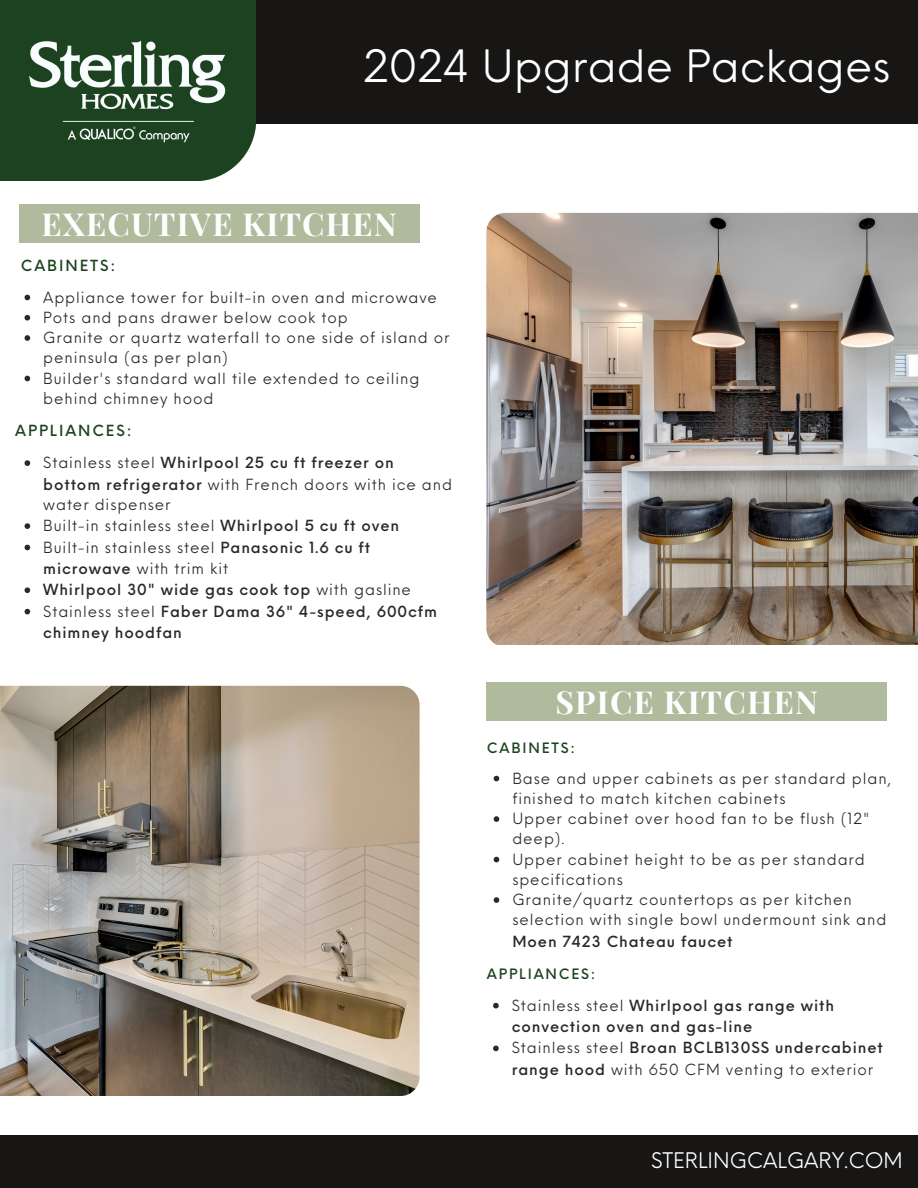
<style>
.page{position:relative;width:918px;height:1188px;background:#fff}
.page>*{position:absolute;margin:0;border:0;box-sizing:border-box;transform-origin:0 0}
.t1{font:43.5px "Neue Einstellung";color:#fff}
.t2{font:700 31.8px "Playfair Display";letter-spacing:.04em;color:#fff}
.t3{font:21px "Neue Einstellung";color:#fff}
.t4{font:15px/20.2px "Neue Einstellung";letter-spacing:.06em;color:#2a2928}
.t5{font:500 15px/21.3px "Neue Einstellung";letter-spacing:.06em;color:#2a2928}
.t6{font:500 15px "Neue Einstellung";letter-spacing:.13em;color:#1d4220}
.t7{font:500 13.95px "Neue Einstellung";letter-spacing:.13em;color:#1d4220}
.s1{font-weight:500}
.s2{font-weight:400}
</style>
<div class="page">
<div style="left:244px;top:0;width:674px;height:124px;background:#171615"></div>
<div style="left:0;top:0;width:256px;height:181px;background:#1d4220"></div>
<img style="left:29px;top:40px;width:197px;height:103px">
<img style="left:486px;top:213px;width:432px;height:431px">
<div style="left:0;top:1135px;width:918px;height:53px;background:#171615"></div>
<div style="left:19px;top:204px;width:401px;height:38px;background:#b0ba9c"></div>
<svg style="left:25px;top:295px;width:5px;height:5px"></svg>
<svg style="left:25px;top:315px;width:5px;height:6px"></svg>
<svg style="left:25px;top:335px;width:5px;height:6px"></svg>
<svg style="left:25px;top:376px;width:5px;height:5px"></svg>
<svg style="left:25px;top:460px;width:5px;height:6px"></svg>
<svg style="left:25px;top:523px;width:5px;height:6px"></svg>
<svg style="left:25px;top:545px;width:5px;height:5px"></svg>
<svg style="left:25px;top:587px;width:5px;height:6px"></svg>
<svg style="left:25px;top:609px;width:5px;height:5px"></svg>
<svg style="left:493px;top:1003px;width:6px;height:5px"></svg>
<svg style="left:493px;top:1046px;width:6px;height:5px"></svg>
<svg style="left:494px;top:776px;width:5px;height:5px"></svg>
<svg style="left:494px;top:816px;width:5px;height:6px"></svg>
<svg style="left:494px;top:857px;width:5px;height:5px"></svg>
<svg style="left:494px;top:897px;width:5px;height:6px"></svg>
<img style="left:0;top:686px;width:420px;height:409px">
<div style="left:486px;top:682px;width:401px;height:38px;background:#b0ba9c"></div>
<h3 class="t1" style="left:362px;top:27px;width:530px">2024 Upgrade Packages</h3>
<h4 class="t2" style="left:41px;top:202px;width:357px">EXECUTIVE KITCHEN</h4>
<p class="t6" style="left:21px;top:252px;width:96px">CABINETS:</p>
<p class="t4" style="left:43px;top:285px;width:395px">Appliance tower for built-in oven and microwave</p>
<p class="t4" style="left:43px;top:306px;width:306px">Pots and pans drawer below cook top</p>
<p class="t4" style="left:43px;top:326px;width:408px">Granite or quartz waterfall to one side of island or peninsula (as per plan)</p>
<p class="t4" style="left:43px;top:366px;width:378px">Builder's standard wall tile extended to ceiling behind chimney hood</p>
<p class="t6" style="left:15px;top:417px;width:118px">APPLIANCES:</p>
<p class="t4" style="left:43px;top:451px;width:410px;line-height:20.9px">Stainless steel <span class="s1">Whirlpool 25 cu ft freezer on bottom refrigerator</span> with French doors with ice and water dispenser</p>
<p class="t4" style="left:43px;top:514px;width:357px">Built-in stainless steel <span class="s1">Whirlpool 5 cu ft oven</span></p>
<p class="t4" style="left:43px;top:535px;width:328px;line-height:21.3px">Built-in stainless steel <span class="s1">Panasonic 1.6 cu ft microwave</span> with trim kit</p>
<p class="t5" style="left:43px;top:578px;width:369px">Whirlpool 30" wide gas cook top <span class="s2">with gasline</span></p>
<p class="t5" style="left:43px;top:599px;width:395px"><span class="s2">Stainless steel</span> Faber Dama 36" 4-speed, 600cfm chimney hoodfan</p>
<p class="t2" style="left:555px;top:680px;width:264px">SPICE KITCHEN</p>
<h5 class="t7" style="left:487px;top:735px;width:90px">CABINETS:</h5>
<p class="t4" style="left:512px;top:767px;width:380px">Base and upper cabinets as per standard plan, finished to match kitchen cabinets</p>
<p class="t4" style="left:512px;top:807px;width:359px">Upper cabinet over hood fan to be flush (12" deep).</p>
<p class="t4" style="left:512px;top:848px;width:354px">Upper cabinet height to be as per standard specifications</p>
<p class="t4" style="left:512px;top:888px;width:376px;line-height:20.9px">Granite/quartz countertops as per kitchen selection with single bowl undermount sink and<br><span class="s1">Moen 7423 Chateau faucet</span></p>
<p class="t7" style="left:487px;top:961px;width:110px">APPLIANCES:</p>
<h3 class="t5" style="left:512px;top:993px;width:324px"><span class="s2">Stainless steel</span> Whirlpool gas range with convection oven and gas-line</h3>
<p class="t4" style="left:512px;top:1036px;width:373px;line-height:21.3px">Stainless steel <span class="s1">Broan BCLB130SS undercabinet range hood</span> with 650 CFM venting to exterior</p>
<p class="t3" style="left:651px;top:1141px;width:253px">STERLINGCALGARY.COM</p>
</div>
